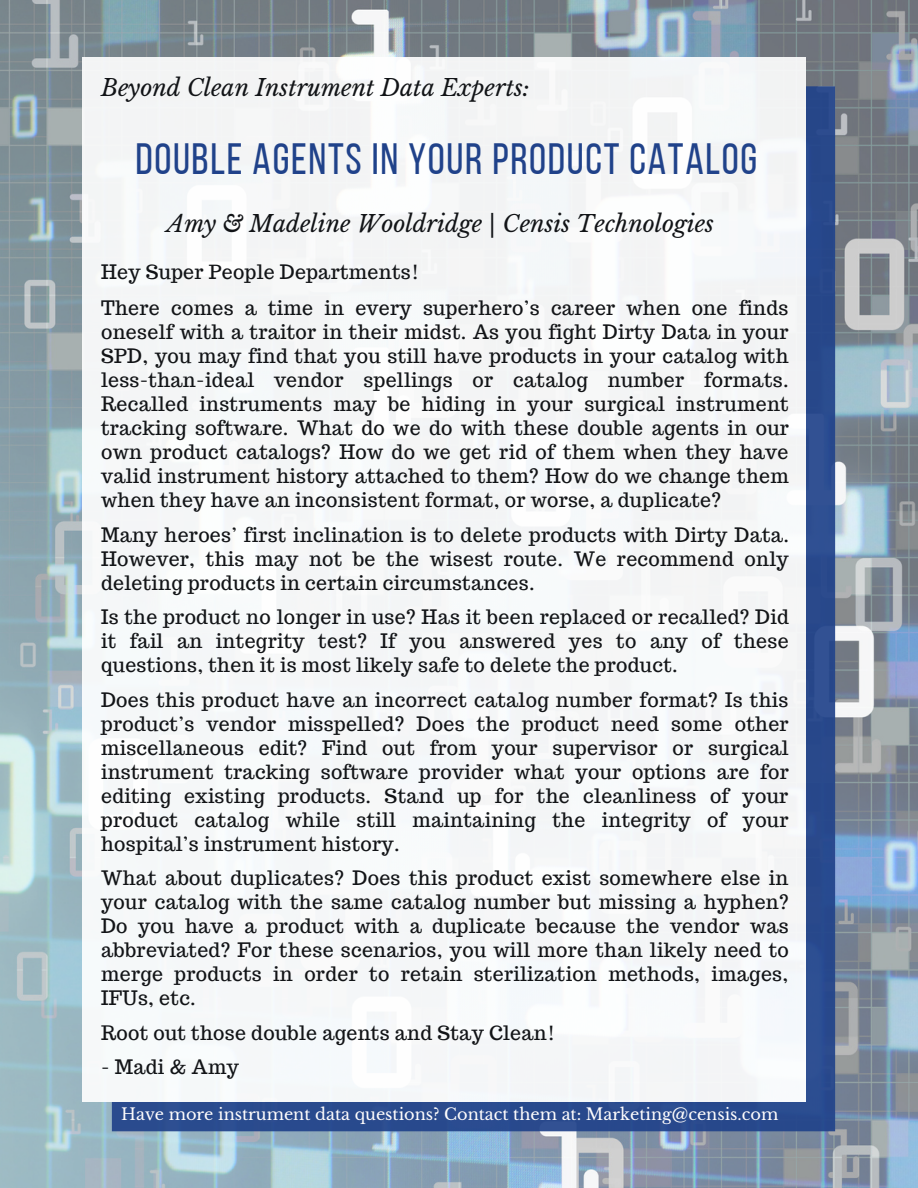
<style>
.page{position:relative;width:918px;height:1188px;background:#fff}
.page>*{position:absolute;margin:0;border:0;box-sizing:border-box;transform-origin:0 0}
.t1{font:43.65px "Bebas Neue";letter-spacing:.04em;color:#20428a}
.t2{font:italic 23.1px "Libre Baskerville";color:#121417}
.t3{font:19.5px/24px "Trocchi";letter-spacing:.015em;color:#121417;text-align:justify}
.t4{font:16.2px "Libre Baskerville";color:#fffdfd}
</style>
<div class="page">
<img style="left:0;top:0;width:918px;height:1188px">
<div style="left:112px;top:86px;width:723px;height:1045px;background:#294a8d"></div>
<div style="left:83px;top:57px;width:723px;height:1045px;background:#f5f7f8"></div>
<p class="t2" style="left:101px;top:73px;width:430px">Beyond Clean Instrument Data Experts:</p>
<h1 class="t1" style="left:135px;top:142px;width:623px">DOUBLE AGENTS IN YOUR PRODUCT CATALOG</h1>
<p class="t2" style="left:167px;top:209px;width:549px">Amy &amp; Madeline Wooldridge | Censis Technologies</p>
<p class="t3" style="left:101px;top:253px;width:689px;line-height:36.8px">Hey Super People Departments!<br>There comes a time in every superhero’s career when one finds</p>
<p class="t3" style="left:101px;top:320px;width:689px">oneself with a traitor in their midst. As you fight Dirty Data in your SPD, you may find that you still have products in your catalog with less-than-ideal vendor spellings or catalog number formats.<br>Recalled instruments may be hiding in your surgical instrument tracking software. What do we do with these double agents in our own product catalogs? How do we get rid of them when they have valid instrument history attached to them? How do we change them when they have an inconsistent format, or worse, a duplicate?</p>
<p class="t3" style="left:101px;top:523px;width:689px">Many heroes’ first inclination is to delete products with Dirty Data.<br>However, this may not be the wisest route. We recommend only deleting products in certain circumstances.</p>
<p class="t3" style="left:101px;top:605px;width:689px">Is the product no longer in use? Has it been replaced or recalled? Did it fail an integrity test? If you answered yes to any of these questions, then it is most likely safe to delete the product.</p>
<p class="t3" style="left:101px;top:688px;width:689px">Does this product have an incorrect catalog number format? Is this product’s vendor misspelled? Does the product need some other miscellaneous edit? Find out from your supervisor or surgical instrument tracking software provider what your options are for editing existing products. Stand up for the cleanliness of your product catalog while still maintaining the integrity of your hospital’s instrument history.</p>
<p class="t3" style="left:101px;top:866px;width:689px">What about duplicates? Does this product exist somewhere else in your catalog with the same catalog number but missing a hyphen?<br>Do you have a product with a duplicate because the vendor was abbreviated? For these scenarios, you will more than likely need to merge products in order to retain sterilization methods, images, IFUs, etc.</p>
<p class="t3" style="left:101px;top:1021px;width:456px">Root out those double agents and Stay Clean!</p>
<p class="t3" style="left:101px;top:1055px;width:139px">- Madi &amp; Amy</p>
<p class="t4" style="left:121px;top:1104px;width:659px">Have more instrument data questions? Contact them at: Marketing@censis.com</p>
</div>
